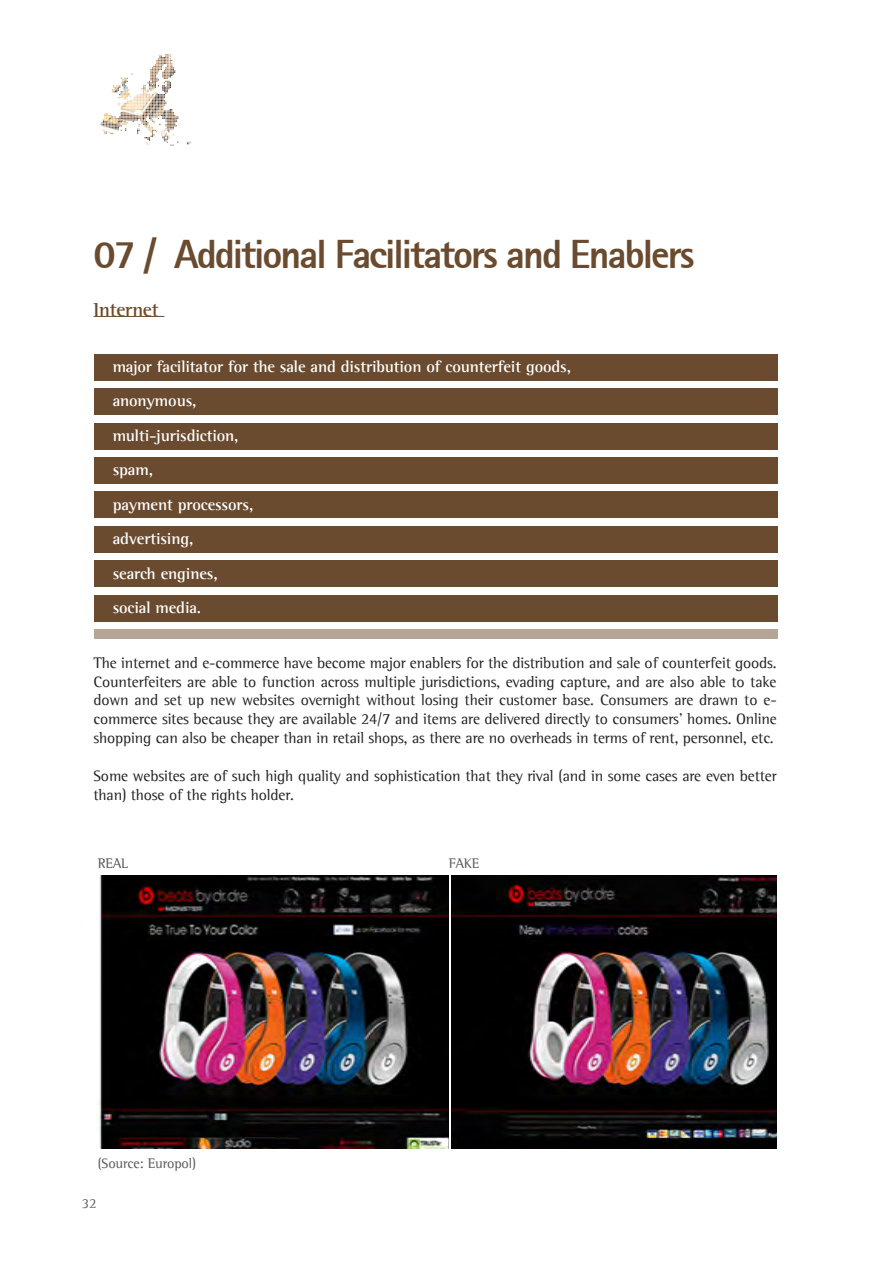
<style>
.page{position:relative;width:893px;height:1263px;background:#fff}
.page>*{position:absolute;margin:0;border:0;box-sizing:border-box;transform-origin:0 0}
.t1{font:800 40.05px "Agfa Rotis Sans Serif";letter-spacing:-.05em;color:#6a4b2f}
.t2{font:700 19.5px "Agfa Rotis Semi Serif";letter-spacing:-.01em;color:#6a4b2f}
.t3{font:700 16.5px "Agfa Rotis Semi Serif";letter-spacing:-.01em;color:#fff}
.t4{font:15.75px/18.9px "Agfa Rotis Semi Serif";letter-spacing:-.01em;color:#231f20;text-align:justify}
.t5{font:14.25px "Agfa Rotis Semi Serif";letter-spacing:-.01em;color:#57585a}
.t6{font:14.25px "Agfa Rotis Semi Serif";color:#636366}
</style>
<div class="page">
<img style="left:153px;top:54px;width:21px;height:14px">
<hr style="left:94px;top:316px;width:70px;height:1px;background:#6a4b2f">
<img style="left:96px;top:875px;width:681px;height:274px">
<hr style="left:449px;top:875px;width:1px;height:278px;background:#fff">
<div style="left:94px;top:629px;width:684px;height:9px;background:#b4a597"></div>
<div style="left:94px;top:354px;width:684px;height:27px;background:#6a4b2f"></div>
<div style="left:94px;top:388px;width:684px;height:27px;background:#6a4b2f"></div>
<div style="left:94px;top:423px;width:684px;height:26px;background:#6a4b2f"></div>
<div style="left:94px;top:457px;width:684px;height:27px;background:#6a4b2f"></div>
<div style="left:94px;top:491px;width:684px;height:27px;background:#6a4b2f"></div>
<div style="left:94px;top:526px;width:684px;height:27px;background:#6a4b2f"></div>
<div style="left:94px;top:560px;width:684px;height:27px;background:#6a4b2f"></div>
<div style="left:94px;top:595px;width:684px;height:26px;background:#6a4b2f"></div>
<p class="t1" style="left:94px;top:229px;width:603px">07 / Additional Facilitators and Enablers</p>
<p class="t2" style="left:94px;top:297px;width:67px">Internet</p>
<p class="t3" style="left:113px;top:356px;width:460px">major facilitator for the sale and distribution of counterfeit goods,</p>
<p class="t3" style="left:113px;top:391px;width:85px">anonymous,</p>
<p class="t3" style="left:113px;top:425px;width:127px">multi-jurisdiction,</p>
<p class="t3" style="left:113px;top:460px;width:42px">spam,</p>
<p class="t3" style="left:113px;top:494px;width:142px">payment processors,</p>
<p class="t3" style="left:113px;top:529px;width:82px">advertising,</p>
<p class="t3" style="left:113px;top:563px;width:106px">search engines,</p>
<p class="t3" style="left:113px;top:598px;width:90px">social media.</p>
<p class="t4" style="left:94px;top:653px;width:685px">The internet and e-commerce have become major enablers for the distribution and sale of counterfeit goods.<br>Counterfeiters are able to function across multiple jurisdictions, evading capture, and are also able to take down and set up new websites overnight without losing their customer base. Consumers are drawn to e&shy;commerce sites because they are available 24/7 and items are delivered directly to consumers’ homes. Online shopping can also be cheaper than in retail shops, as there are no overheads in terms of rent, personnel, etc.</p>
<p class="t4" style="left:94px;top:766px;width:685px">Some websites are of such high quality and sophistication that they rival (and in some cases are even better than) those of the rights holder.</p>
<p class="t5" style="left:98px;top:854px;width:32px">REAL</p>
<p class="t5" style="left:98px;top:1154px;width:100px">(Source: Europol)</p>
<p class="t6" style="left:82px;top:1195px;width:16px">32</p>
<p class="t5" style="left:449px;top:854px;width:32px">FAKE</p>
</div>
